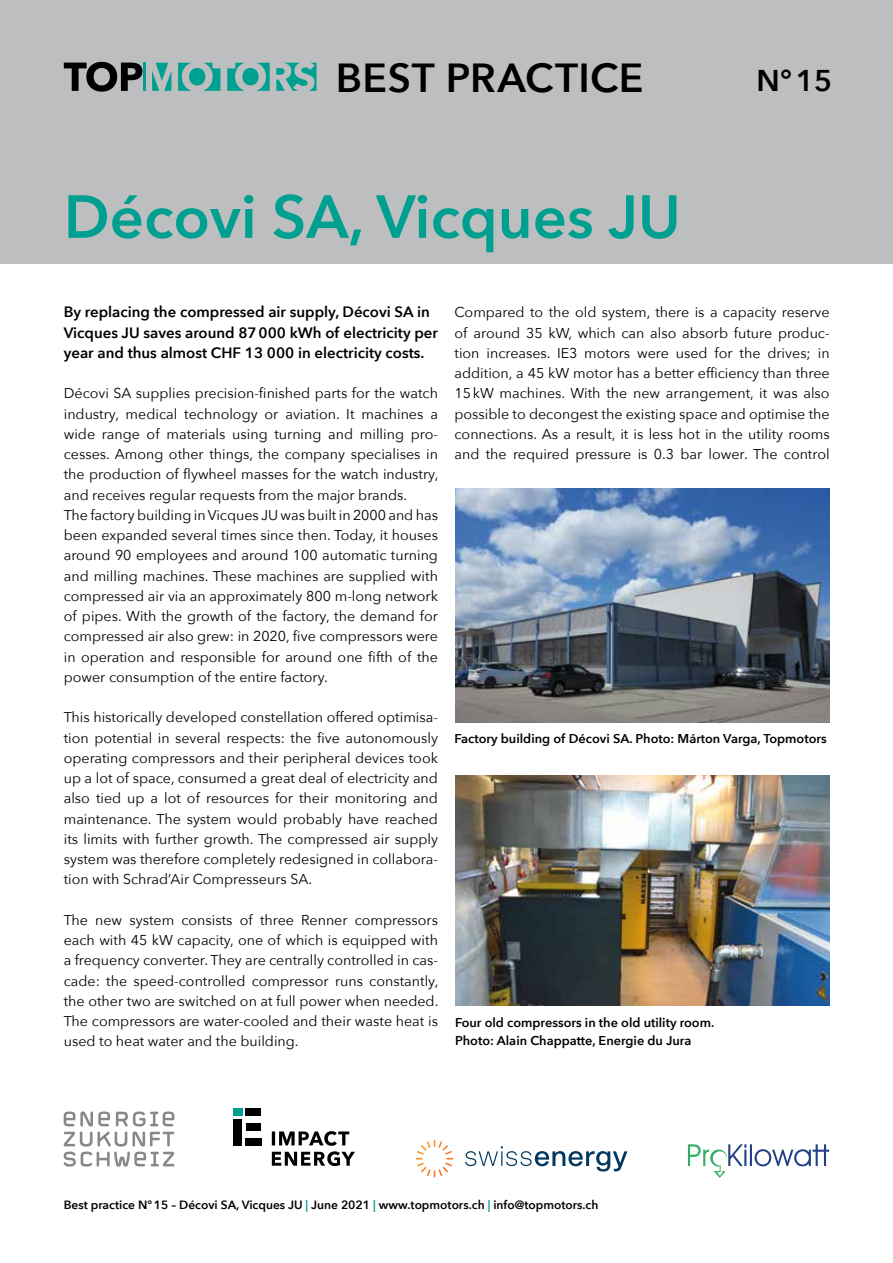
<style>
.page{position:relative;width:893px;height:1263px;background:#fff}
.page>*{position:absolute;margin:0;border:0;box-sizing:border-box;transform-origin:0 0}
.t1{font:600 60px "Avenir Next";color:#00a090}
.t2{font:600 40.5px "Avenir Next";letter-spacing:.01em;color:#000}
.t3{font:600 30px "Avenir Next";color:#000}
.t4{font:600 15px/20.2px "Avenir Next";color:#000}
.t5{font:14.25px/20.2px "Avenir Next";color:#000;text-align:justify}
.t6{font:600 12.75px/18px "Avenir Next";color:#000}
.t7{font:600 12px "Avenir Next";color:#000}
.s1{color:#00a090}
</style>
<div class="page">
<div style="left:0;top:0;width:893px;height:264px;background:#bcbec0"></div>
<svg style="left:64px;top:62px;width:78px;height:30px"></svg>
<svg style="left:178px;top:63px;width:42px;height:28px"></svg>
<hr style="left:144px;top:63px;width:2px;height:28px;background:#00a090">
<svg style="left:152px;top:63px;width:20px;height:28px"></svg>
<svg style="left:227px;top:63px;width:43px;height:28px"></svg>
<svg style="left:276px;top:63px;width:40px;height:28px"></svg>
<svg style="left:64px;top:1111px;width:110px;height:55px"></svg>
<svg style="left:416px;top:1140px;width:37px;height:37px"></svg>
<svg style="left:465px;top:1146px;width:162px;height:25px"></svg>
<svg style="left:272px;top:1131px;width:83px;height:35px"></svg>
<div style="left:233px;top:1119px;width:9px;height:26px;background:#000"></div>
<div style="left:233px;top:1108px;width:9px;height:8px;background:#00a090"></div>
<div style="left:246px;top:1108px;width:15px;height:8px;background:#000"></div>
<div style="left:246px;top:1123px;width:14px;height:7px;background:#000"></div>
<div style="left:246px;top:1138px;width:16px;height:7px;background:#000"></div>
<svg style="left:688px;top:1144px;width:141px;height:34px"></svg>
<img style="left:456px;top:489px;width:374px;height:233px">
<img style="left:455px;top:775px;width:374px;height:231px">
<h2 class="t2" style="left:336px;top:43px;width:309px">BEST PRACTICE</h2>
<h3 class="t3" style="left:757px;top:55px;width:77px">N°15</h3>
<h1 class="t1" style="left:64px;top:165px;width:618px">Décovi SA, Vicques JU</h1>
<p class="t4" style="left:64px;top:302px;width:376px">By replacing the compressed air supply, Décovi SA in<br>Vicques JU saves around 87000 kWh of electricity per year and thus almost CHF 13 000 in electricity costs.</p>
<p class="t5" style="left:64px;top:383px;width:376px;text-align:left">Décovi SA supplies precision-finished parts for the watch industry, medical technology or aviation. It machines a wide range of materials using turning and milling pro&shy;cesses. Among other things, the company specialises in the production of flywheel masses for the watch industry, and receives regular requests from the major brands.<br>The factory building in Vicques JU was built in 2000 and has been expanded several times since then. Today, it houses around 90 employees and around 100 automatic turning and milling machines. These machines are supplied with compressed air via an approximately 800 m-long network of pipes. With the growth of the factory, the demand for compressed air also grew: in 2020, five compressors were in operation and responsible for around one fifth of the power consumption of the entire factory.</p>
<p class="t5" style="left:64px;top:707px;width:376px">This historically developed constellation offered optimisa&shy;tion potential in several respects: the five autonomously operating compressors and their peripheral devices took up a lot of space, consumed a great deal of electricity and also tied up a lot of resources for their monitoring and maintenance. The system would probably have reached its limits with further growth. The compressed air supply system was therefore completely redesigned in collabora&shy;tion with Schrad’Air Compresseurs SA.</p>
<p class="t5" style="left:64px;top:909px;width:376px">The new system consists of three Renner compressors each with 45 kW capacity, one of which is equipped with a frequency converter. They are centrally controlled in cas&shy;cade: the speed-controlled compressor runs constantly, the other two are switched on at full power when needed.<br>The compressors are water-cooled and their waste heat is used to heat water and the building.</p>
<p class="t5" style="left:454px;top:302px;width:377px">Compared to the old system, there is a capacity reserve of around 35 kW, which can also absorb future produc&shy;tion increases. IE3 motors were used for the drives; in addition, a 45 kW motor has a better efficiency than three 15kW machines. With the new arrangement, it was also possible to decongest the existing space and optimise the connections. As a result, it is less hot in the utility rooms and the required pressure is 0.3 bar lower. The control</p>
<p class="t6" style="left:454px;top:729px;width:374px">Factory building of Décovi SA. Photo: Márton Varga, Topmotors</p>
<p class="t6" style="left:455px;top:1013px;width:261px">Four old compressors in the old utility room.<br>Photo: Alain Chappatte, Energie du Jura</p>
<p class="t7" style="left:64px;top:1194px;width:536px">Best practice N°15 – Décovi SA, Vicques JU <span class="s1">|</span> June 2021 <span class="s1">|</span> www.topmotors.ch <span class="s1">|</span> info@topmotors.ch</p>
</div>
